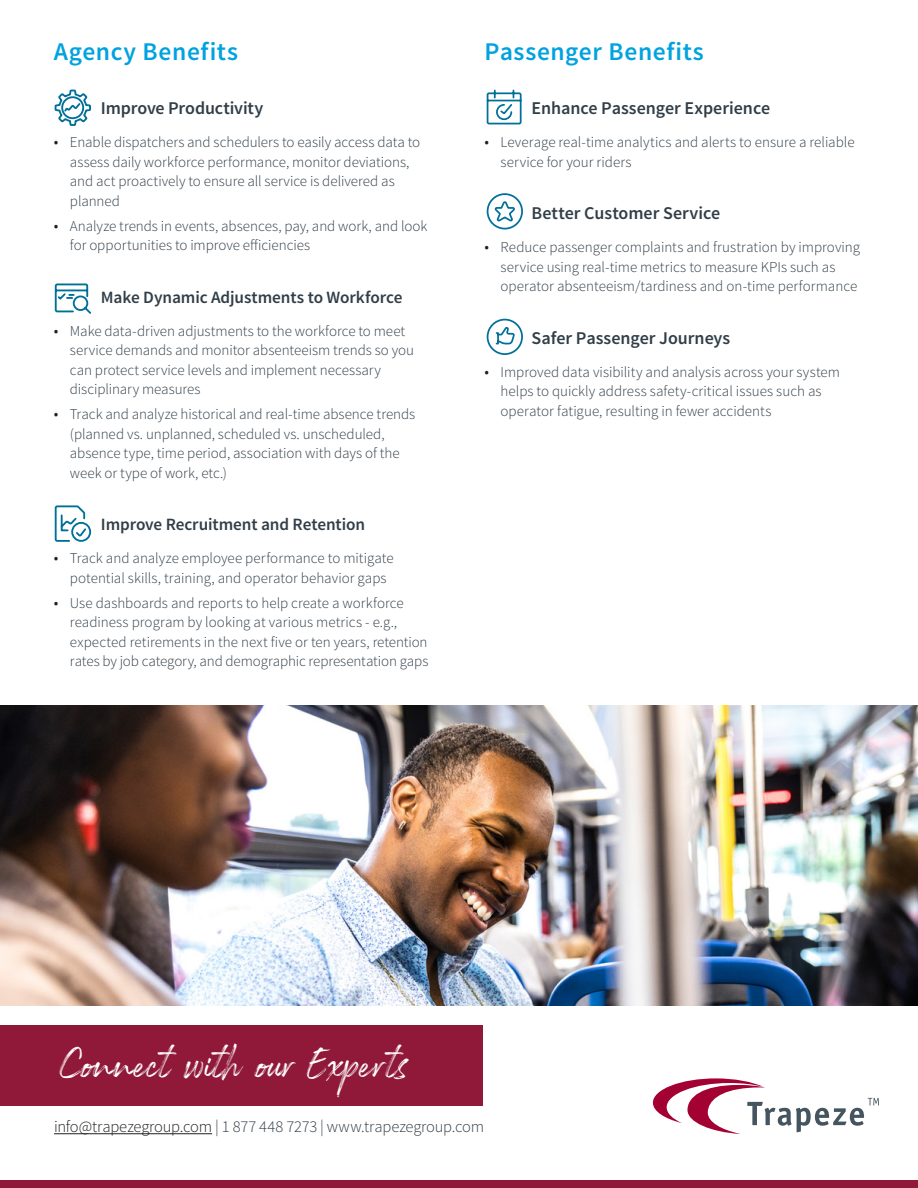
<style>
.page{position:relative;width:918px;height:1188px;background:#fff}
.page>*{position:absolute;margin:0;border:0;box-sizing:border-box;transform-origin:0 0}
.t1{font:45.15px "Rockness";color:#fff}
.Body_Header_-_Overvi{font:600 25.5px "Source Sans Pro";letter-spacing:.025em;color:#00a2df}
.Feature_Titles{font:600 18px "Source Sans Pro";letter-spacing:-.005em;color:#313e48}
.Feature_Titles-2{font:600 17.25px "Source Sans Pro";letter-spacing:-.005em;color:#313e48}
.t2{font:300 16.5px "Source Sans Pro";letter-spacing:-.01em;color:#313e48}
.t3{font:300 15px/19.5px "Source Sans Pro";color:#313e48}
.s1{font-size:16.5px;color:#231f20}
.s2{color:#231f20}
</style>
<div class="page">
<hr style="left:54px;top:1133px;width:158px;height:1px;background:#231f20">
<div style="left:0;top:1180px;width:918px;height:8px;background:#901839"></div>
<svg style="left:653px;top:1078px;width:226px;height:56px"></svg>
<div style="left:0;top:1025px;width:483px;height:81px;background:#901839"></div>
<svg style="left:54px;top:89px;width:37px;height:37px"></svg>
<svg style="left:486px;top:193px;width:37px;height:37px"></svg>
<svg style="left:486px;top:89px;width:36px;height:36px"></svg>
<svg style="left:54px;top:283px;width:37px;height:31px"></svg>
<svg style="left:54px;top:505px;width:38px;height:37px"></svg>
<svg style="left:486px;top:318px;width:37px;height:37px"></svg>
<img style="left:0;top:705px;width:918px;height:301px">
<p class="Body_Header_-_Overvi" style="left:54px;top:36px;width:186px">Agency Benefits</p>
<p class="Body_Header_-_Overvi" style="left:484px;top:36px;width:221px">Passenger Benefits</p>
<p class="Feature_Titles" style="left:101px;top:97px;width:164px">Improve Productivity</p>
<p class="t3" style="left:70px;top:133px;width:352px;text-indent:-16px"><span class="s1">•</span> Enable dispatchers and schedulers to easily access data to assess daily workforce performance, monitor deviations, and act proactively to ensure all service is delivered as planned</p>
<p class="t3" style="left:70px;top:216px;width:359px;text-indent:-16px"><span class="s1">•</span> Analyze trends in events, absences, pay, and work, and look for opportunities to improve efficiencies</p>
<p class="Feature_Titles-2" style="left:101px;top:286px;width:303px">Make Dynamic Adjustments to Workforce</p>
<p class="t3" style="left:70px;top:321px;width:346px;text-indent:-16px"><span class="s1">•</span> Make data-driven adjustments to the workforce to meet service demands and monitor absenteeism trends so you can protect service levels and implement necessary disciplinary measures</p>
<p class="t3" style="left:70px;top:404px;width:347px;text-indent:-16px"><span class="s1">•</span> Track and analyze historical and real-time absence trends (planned vs. unplanned, scheduled vs. unscheduled, absence type, time period, association with days of the week or type of work, etc.)</p>
<p class="Feature_Titles-2" style="left:101px;top:514px;width:266px">Improve Recruitment and Retention</p>
<p class="t3" style="left:70px;top:549px;width:325px;text-indent:-16px"><span class="s1">•</span> Track and analyze employee performance to mitigate potential skills, training, and operator behavior gaps</p>
<p class="t3" style="left:70px;top:593px;width:360px;text-indent:-16px"><span class="s1">•</span> Use dashboards and reports to help create a workforce readiness program by looking at various metrics - e.g., expected retirements in the next five or ten years, retention rates by job category, and demographic representation gaps</p>
<p class="Feature_Titles" style="left:532px;top:97px;width:240px">Enhance Passenger Experience</p>
<p class="t3" style="left:501px;top:133px;width:356px;text-indent:-16px"><span class="s1">•</span> Leverage real-time analytics and alerts to ensure a reliable service for your riders</p>
<p class="Feature_Titles" style="left:532px;top:202px;width:190px">Better Customer Service</p>
<p class="t3" style="left:501px;top:238px;width:361px;text-indent:-16px"><span class="s1">•</span> Reduce passenger complaints and frustration by improving service using real-time metrics to measure KPIs such as operator absenteeism/tardiness and on-time performance</p>
<p class="Feature_Titles" style="left:532px;top:327px;width:200px">Safer Passenger Journeys</p>
<p class="t3" style="left:501px;top:362px;width:341px;text-indent:-16px"><span class="s1">•</span> Improved data visibility and analysis across your system helps to quickly address safety-critical issues such as operator fatigue, resulting in fewer accidents</p>
<p class="t1" style="left:59px;top:1034px;width:351px">Connect with our Experts</p>
<p class="t2" style="left:54px;top:1117px;width:432px"><span class="s2">info@trapezegroup.com</span> | 1 877 448 7273 | www.trapezegroup.com</p>
</div>
